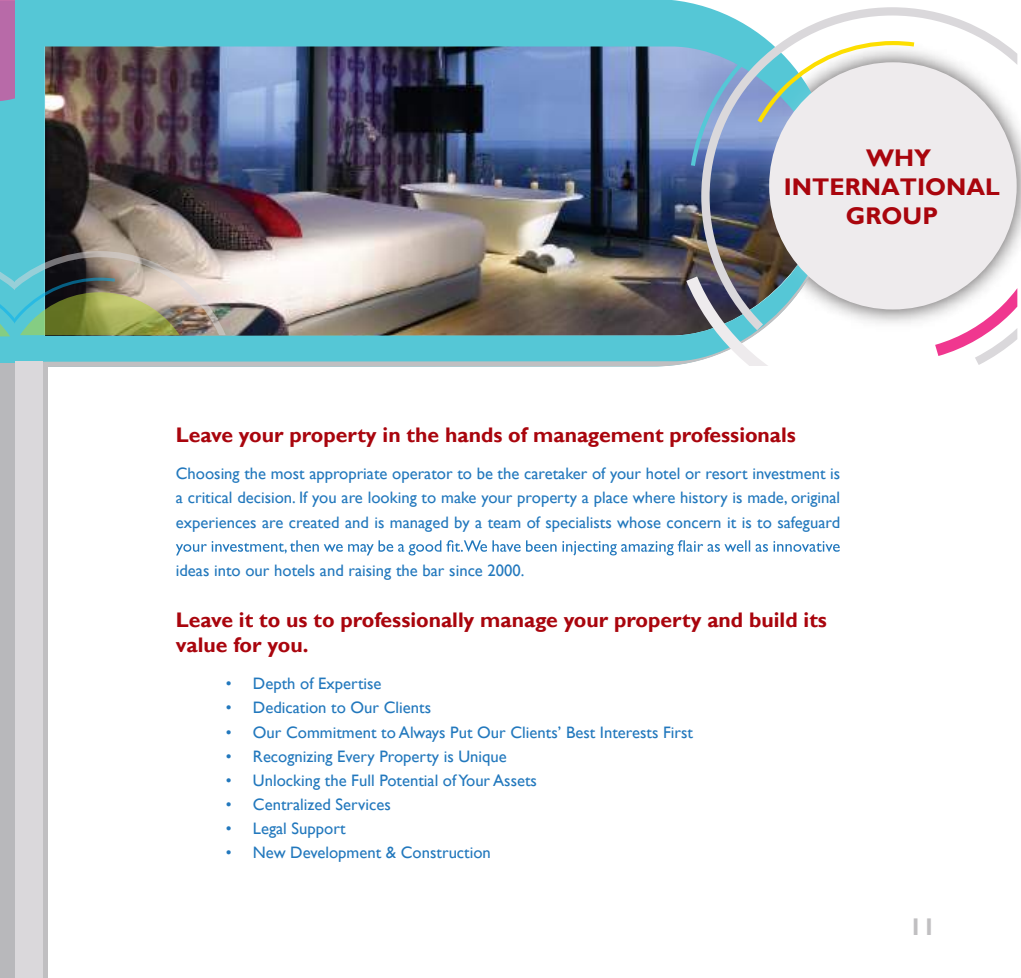
<style>
.page{position:relative;width:1021px;height:978px;background:#fff}
.page>*{position:absolute;margin:0;border:0;box-sizing:border-box;transform-origin:0 0}
.t1{font:700 24.15px/29px "Gill Sans";color:#a9050d;text-align:center}
.t2{font:700 24.15px "Gill Sans";color:#c0bfc1}
.t3{font:700 21.15px/25.3px "Gill Sans";color:#a9050d}
.t4{font:16.65px/24.2px "Gill Sans";color:#2278bd;text-align:justify}
</style>
<div class="page">
<div style="left:0;top:363px;width:15px;height:615px;background:#b8b8bb"></div>
<svg style="left:226px;top:0;width:480px;height:146px;background:#5987a6"></svg>
<img style="left:0;top:0;width:226px;height:363px">
<div style="left:15px;top:365px;width:33px;height:613px;background:#c0bfc1"></div>
<img style="left:15px;top:146px;width:753px;height:221px">
<svg style="left:686px;top:276px;width:82px;height:89px"></svg>
<svg style="left:690px;top:41px;width:11px;height:125px"></svg>
<svg style="left:701px;top:7px;width:316px;height:323px;fill:#eeebed"></svg>
<svg style="left:935px;top:288px;width:82px;height:77px"></svg>
<div style="left:15px;top:362px;width:28px;height:616px;background:#dad8db"></div>
<svg style="left:176px;top:540px;width:663px;height:15px"></svg>
<h1 class="t1" style="left:784px;top:144px;width:217px">WHY<br>INTERNATIONAL<br>GROUP</h1>
<p class="t3" style="left:176px;top:423px;width:621px">Leave your property in the hands of management professionals</p>
<p class="t4" style="left:176px;top:462px;width:666px">Choosing the most appropriate operator to be the caretaker of your hotel or resort investment is a critical decision. If you are looking to make your property a place where history is made, original experiences are created and is managed by a team of specialists whose concern it is to safeguard</p>
<p class="t4" style="left:176px;top:558px;width:350px">ideas into our hotels and raising the bar since 2000.</p>
<p class="t3" style="left:176px;top:608px;width:652px">Leave it to us to professionally manage your property and build its value for you.</p>
<p class="t4" style="left:226px;top:672px;width:157px">• Depth of Expertise</p>
<p class="t4" style="left:226px;top:696px;width:207px">• Dedication to Our Clients</p>
<p class="t4" style="left:226px;top:720px;width:469px">• Our Commitment to Always Put Our Clients’ Best Interests First</p>
<p class="t4" style="left:226px;top:744px;width:282px">• Recognizing Every Property is Unique</p>
<p class="t4" style="left:226px;top:768px;width:313px">• Unlocking the Full Potential ofYour Assets</p>
<p class="t4" style="left:226px;top:793px;width:166px">• Centralized Services</p>
<p class="t4" style="left:226px;top:817px;width:121px">• Legal Support</p>
<p class="t4" style="left:226px;top:841px;width:267px">• New Development &amp; Construction</p>
<h1 class="t2" style="left:909px;top:912px;width:28px">11</h1>
</div>
